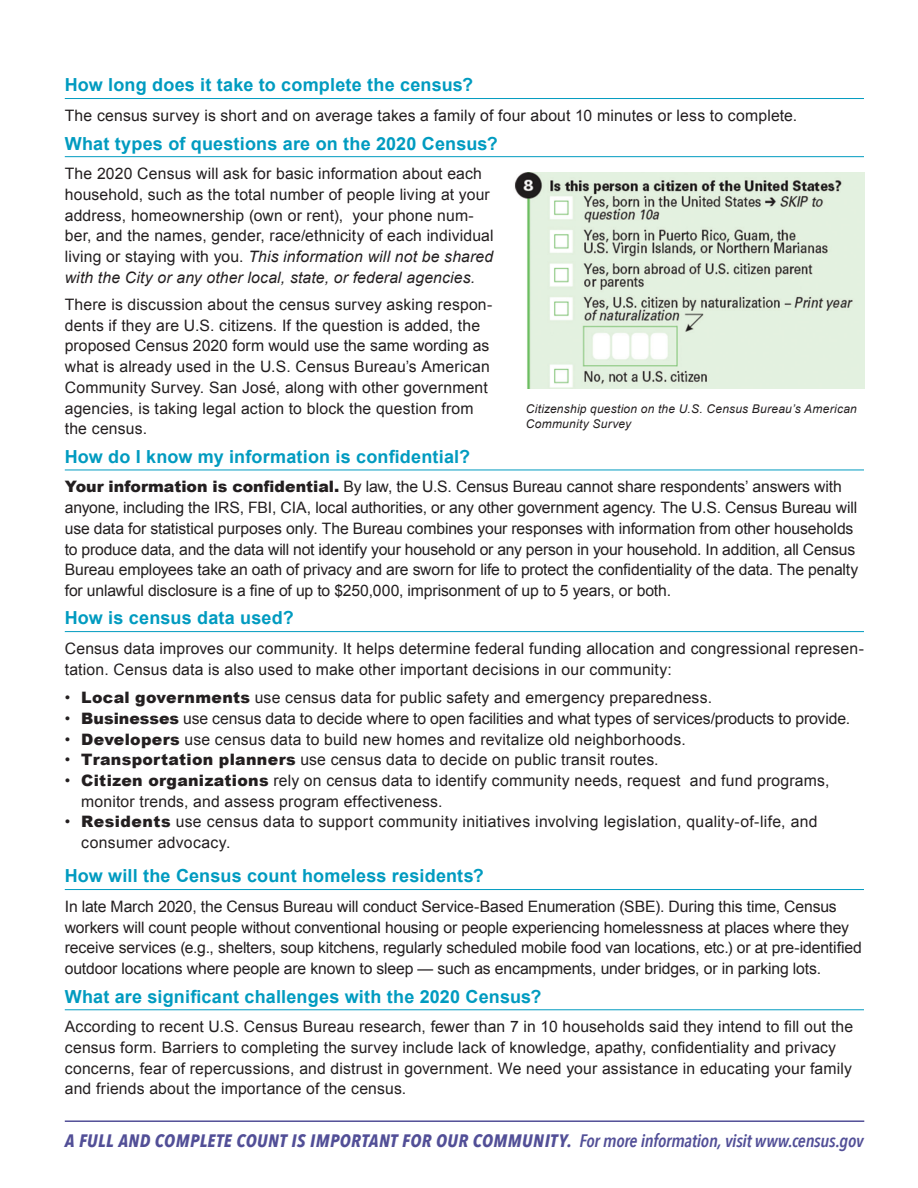
<style>
.page{position:relative;width:918px;height:1188px;background:#fff}
.page>*{position:absolute;margin:0;border:0;box-sizing:border-box;transform-origin:0 0}
.t1{font:700 18px "Arial";letter-spacing:.01em;color:#019bc0}
.t2{font:italic 700 18px "Avenir Next Condensed";letter-spacing:.03em;color:#524f97}
.t3{font:15.75px/20.7px "Arial";letter-spacing:.005em;color:#231f20}
.t4{font:italic 12px/15px "Arial";letter-spacing:.02em;color:#231f20}
.s1{font-style:italic}
.s2{font-weight:900}
.s3{font-weight:600}
</style>
<div class="page">
<hr style="left:65px;top:98px;width:799px;height:1px;background:#019bc0">
<hr style="left:65px;top:156px;width:799px;height:1px;background:#019bc0">
<hr style="left:65px;top:470px;width:799px;height:1px;background:#019bc0">
<hr style="left:65px;top:631px;width:799px;height:1px;background:#019bc0">
<hr style="left:65px;top:889px;width:799px;height:1px;background:#019bc0">
<hr style="left:65px;top:1009px;width:799px;height:1px;background:#019bc0">
<img style="left:514px;top:173px;width:350px;height:216px">
<hr style="left:65px;top:1120px;width:799px;height:2px;background:#524f97">
<p class="t1" style="left:65px;top:73px;width:410px">How long does it take to complete the census?</p>
<p class="t3" style="left:65px;top:105px;width:734px">The census survey is short and on average takes a family of four about 10 minutes or less to complete.</p>
<p class="t1" style="left:65px;top:131px;width:435px">What types of questions are on the 2020 Census?</p>
<p class="t3" style="left:65px;top:163px;width:430px">The 2020 Census will ask for basic information about each household, such as the total number of people living at your address, homeownership (own or rent), your phone num&shy;ber, and the names, gender, race/ethnicity of each individual living or staying with you. <span class="s1">This information will not be shared with the City or any other local, state, or federal agencies.</span></p>
<p class="t3" style="left:65px;top:294px;width:429px">There is discussion about the census survey asking respon&shy;dents if they are U.S. citizens. If the question is added, the proposed Census 2020 form would use the same wording as what is already used in the U.S. Census Bureau’s American Community Survey. San José, along with other government agencies, is taking legal action to block the question from the census.</p>
<p class="t1" style="left:65px;top:445px;width:407px">How do I know my information is confidential?</p>
<p class="t3" style="left:65px;top:477px;width:795px"><span class="s2">Your information is confidential.</span> By law, the U.S. Census Bureau cannot share respondents’ answers with anyone, including the IRS, FBI, CIA, local authorities, or any other government agency. The U.S. Census Bureau will use data for statistical purposes only. The Bureau combines your responses with information from other households to produce data, and the data will not identify your household or any person in your household. In addition, all Census Bureau employees take an oath of privacy and are sworn for life to protect the confidentiality of the data. The penalty for unlawful disclosure is a fine of up to $250,000, imprisonment of up to 5 years, or both.</p>
<p class="t1" style="left:65px;top:606px;width:230px">How is census data used?</p>
<p class="t3" style="left:65px;top:638px;width:801px">Census data improves our community. It helps determine federal funding allocation and congressional represen&shy;tation. Census data is also used to make other important decisions in our community:</p>
<p class="t3" style="left:65px;top:688px;width:649px">• <span class="s2">Local governments</span> use census data for public safety and emergency preparedness.</p>
<p class="t3" style="left:65px;top:708px;width:787px">• <span class="s2">Businesses</span> use census data to decide where to open facilities and what types of services/products to provide.</p>
<p class="t3" style="left:65px;top:729px;width:622px">• <span class="s2">Developers</span> use census data to build new homes and revitalize old neighborhoods.</p>
<p class="t3" style="left:65px;top:750px;width:595px">• <span class="s2">Transportation planners</span> use census data to decide on public transit routes.</p>
<p class="t3" style="left:81px;top:770px;width:750px;text-indent:-17px">• <span class="s2">Citizen organizations</span> rely on census data to identify community needs, request and fund programs, monitor trends, and assess program effectiveness.</p>
<p class="t3" style="left:81px;top:812px;width:738px;text-indent:-17px">• <span class="s2">Residents</span> use census data to support community initiatives involving legislation, quality-of-life, and consumer advocacy.</p>
<p class="t1" style="left:65px;top:864px;width:421px">How will the Census count homeless residents?</p>
<p class="t3" style="left:65px;top:896px;width:799px">In late March 2020, the Census Bureau will conduct Service-Based Enumeration (SBE). During this time, Census workers will count people without conventional housing or people experiencing homelessness at places where they receive services (e.g., shelters, soup kitchens, regularly scheduled mobile food van locations, etc.) or at pre-identified outdoor locations where people are known to sleep — such as encampments, under bridges, or in parking lots.</p>
<p class="t1" style="left:65px;top:984px;width:478px">What are significant challenges with the 2020 Census?</p>
<p class="t3" style="left:65px;top:1017px;width:790px">According to recent U.S. Census Bureau research, fewer than 7 in 10 households said they intend to fill out the census form. Barriers to completing the survey include lack of knowledge, apathy, confidentiality and privacy concerns, fear of repercussions, and distrust in government. We need your assistance in educating your family and friends about the importance of the census.</p>
<p class="t2" style="left:65px;top:1130px;width:800px">A FULL AND COMPLETE COUNT IS IMPORTANT FOR OUR COMMUNITY. <span class="s3">For more information, visit www.census.gov</span></p>
<p class="t4" style="left:526px;top:401px;width:333px">Citizenship question on the U.S. Census Bureau’s American<br>Community Survey</p>
</div>
